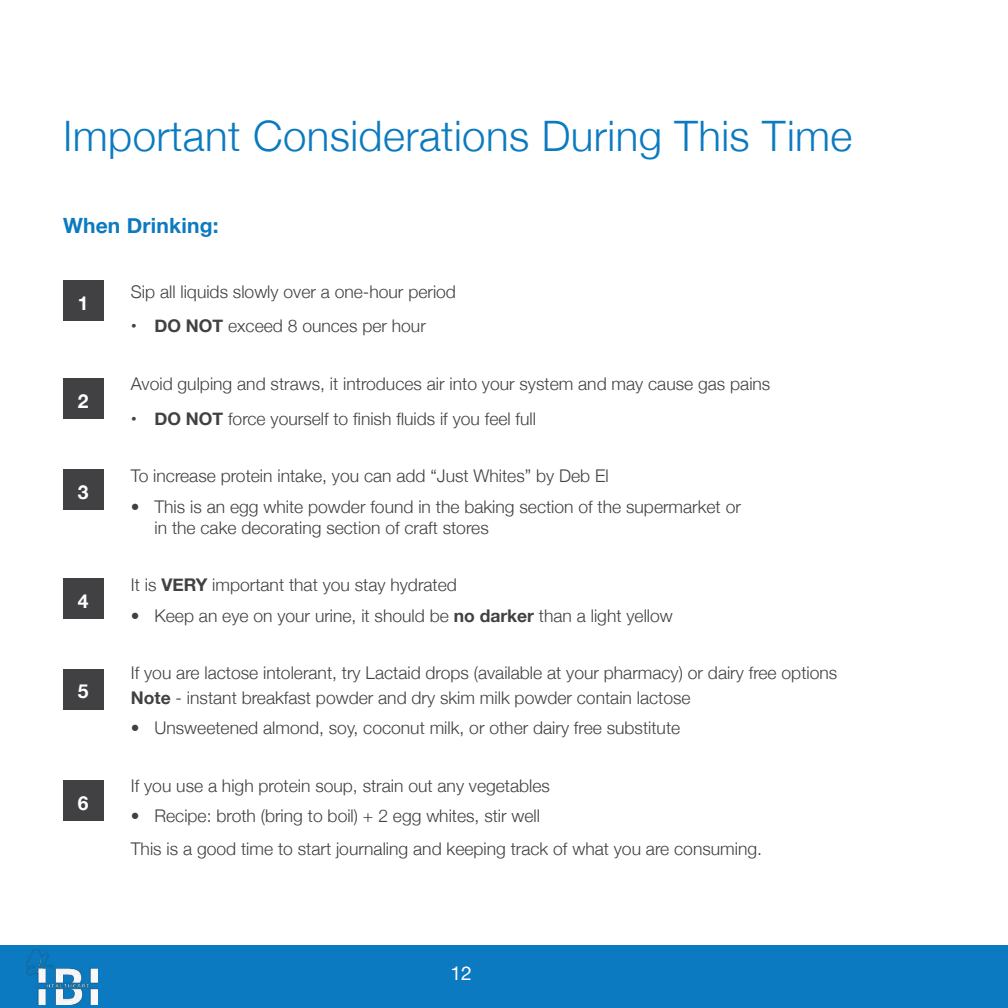
<style>
.page{position:relative;width:1008px;height:1008px;background:#fff}
.page>*{position:absolute;margin:0;border:0;box-sizing:border-box;transform-origin:0 0}
.t1{font:300 42px "Helvetica Neue";letter-spacing:.01em;color:#0b7ac0}
.t2{font:700 21px "Helvetica Neue";letter-spacing:.01em;color:#0b7ac0}
.t3{font:700 19.25px "Helvetica Neue";color:#fff}
.t4{font:19.25px "Helvetica Neue";color:#fff}
.t5{font:300 17.5px/21px "Helvetica Neue";color:#414042}
.s1{font-weight:700}
</style>
<div class="page">
<div style="left:0;top:945px;width:1008px;height:63px;background:#0b7ac0"></div>
<div style="left:63px;top:281px;width:40px;height:40px;background:#414042"></div>
<div style="left:63px;top:379px;width:40px;height:40px;background:#414042"></div>
<div style="left:63px;top:469px;width:40px;height:41px;background:#414042"></div>
<div style="left:63px;top:578px;width:40px;height:41px;background:#414042"></div>
<div style="left:63px;top:669px;width:40px;height:40px;background:#414042"></div>
<div style="left:63px;top:781px;width:40px;height:40px;background:#414042"></div>
<img style="left:26px;top:949px;width:72px;height:55px">
<h1 class="t1" style="left:63px;top:102px;width:791px">Important Considerations During This Time</h1>
<p class="t2" style="left:63px;top:209px;width:157px">When Drinking:</p>
<p class="t3" style="left:78px;top:288px;width:12px">1</p>
<p class="t3" style="left:78px;top:386px;width:12px">2</p>
<p class="t3" style="left:78px;top:477px;width:12px">3</p>
<p class="t3" style="left:78px;top:586px;width:12px">4</p>
<p class="t3" style="left:78px;top:676px;width:12px">5</p>
<p class="t3" style="left:78px;top:788px;width:12px">6</p>
<p class="t5" style="left:131px;top:280px;width:327px">Sip all liquids slowly over a one-hour period</p>
<p class="t5" style="left:131px;top:314px;width:296px"><span class="s1">• DO NOT</span> exceed 8 ounces per hour</p>
<p class="t5" style="left:131px;top:372px;width:641px">Avoid gulping and straws, it introduces air into your system and may cause gas pains</p>
<p class="t5" style="left:131px;top:407px;width:407px"><span class="s1">• DO NOT</span> force yourself to finish fluids if you feel full</p>
<p class="t5" style="left:131px;top:464px;width:479px">To increase protein intake, you can add “Just Whites” by Deb El</p>
<p class="t5" style="left:155px;top:495px;width:588px;text-indent:-24px">• This is an egg white powder found in the baking section of the supermarket or in the cake decorating section of craft stores</p>
<p class="t5" style="left:131px;top:573px;width:328px">It is <span class="s1">VERY</span> important that you stay hydrated</p>
<p class="t5" style="left:131px;top:604px;width:543px">• Keep an eye on your urine, it should be <span class="s1">no darker</span> than a light yellow</p>
<p class="t5" style="left:131px;top:659px;width:708px;line-height:24.5px">If you are lactose intolerant, try Lactaid drops (available at your pharmacy) or dairy free options<br><span class="s1">Note</span> - instant breakfast powder and dry skim milk powder contain lactose</p>
<p class="t5" style="left:131px;top:716px;width:551px">• Unsweetened almond, soy, coconut milk, or other dairy free substitute</p>
<p class="t5" style="left:131px;top:774px;width:421px">If you use a high protein soup, strain out any vegetables</p>
<p class="t5" style="left:131px;top:798px;width:633px;line-height:32.4px">• Recipe: broth (bring to boil) + 2 egg whites, stir well<br>This is a good time to start journaling and keeping track of what you are consuming.</p>
<p class="t4" style="left:450px;top:959px;width:23px">12</p>
</div>
